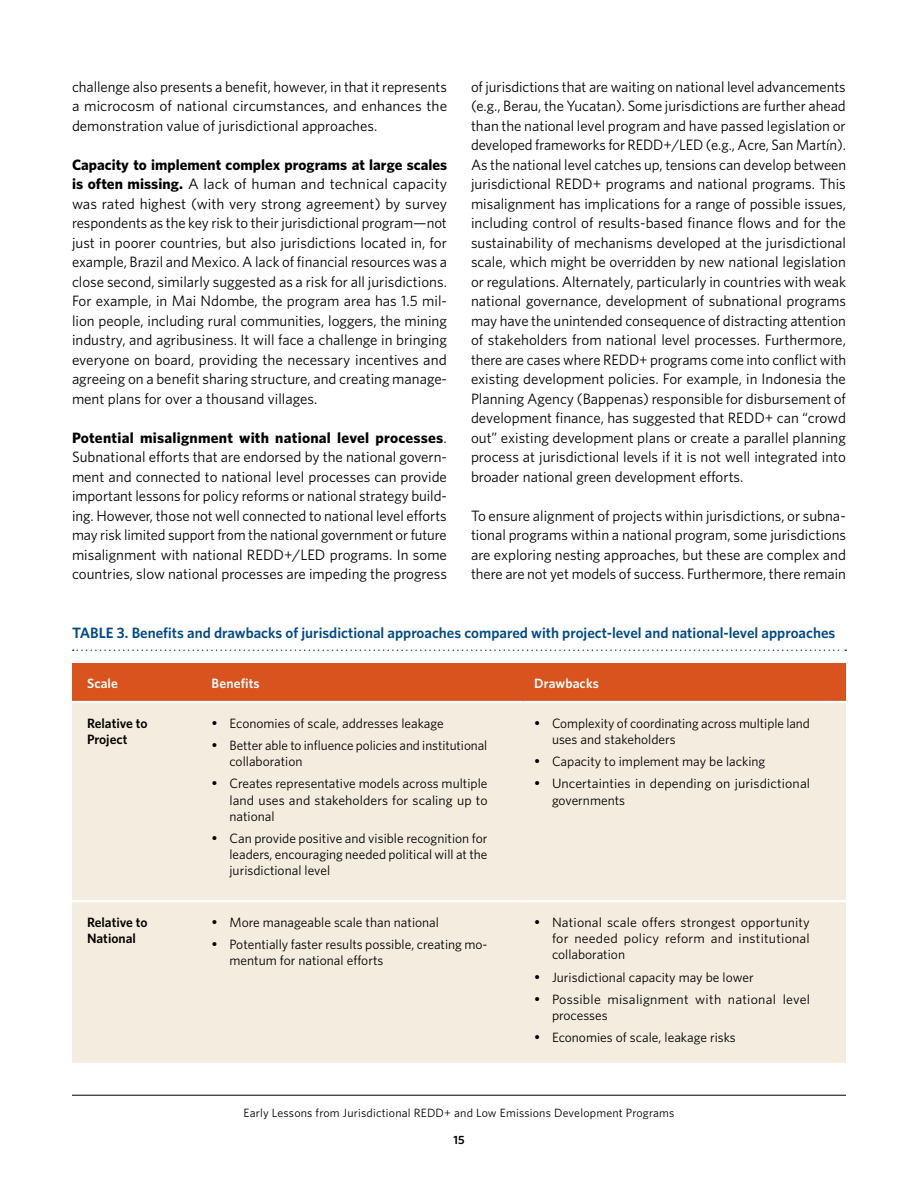
<style>
.page{position:relative;width:918px;height:1188px;background:#fff}
.page>*{position:absolute;margin:0;border:0;box-sizing:border-box;transform-origin:0 0}
.t1{font:15px/19.5px "Whitney";color:#000;text-align:justify}
.table_intro{font:600 15px "Whitney";color:#004987}
.t2{font:13.5px/16.2px "Whitney";color:#000}
.t3{font:13.5px/16.2px "Whitney";letter-spacing:.02em;color:#000}
.table_sub_head{font:600 13.5px/16.2px "Whitney";color:#000}
.table_main{font:600 13.5px "Whitney";letter-spacing:.01em;color:#fff}
.t4{font:12px "Whitney";letter-spacing:.015em;color:#000}
.t5{font:600 12px "Whitney";color:#000}
.s1{font-weight:700}
</style>
<div class="page">
<hr style="left:72px;top:1095px;width:774px;height:1px;background:#000">
<svg style="left:73px;top:650px;width:773px;height:1px"></svg>
<div style="left:72px;top:663px;width:774px;height:38px;background:#d9531e"></div>
<div style="left:72px;top:703px;width:774px;height:360px;background:#f4eddf"></div>
<hr style="left:72px;top:900px;width:129px;height:2px;background:#fff">
<hr style="left:201px;top:900px;width:323px;height:2px;background:#fff">
<hr style="left:524px;top:900px;width:322px;height:2px;background:#fff">
<svg style="left:213px;top:721px;width:4px;height:4px"></svg>
<svg style="left:213px;top:743px;width:4px;height:4px"></svg>
<svg style="left:213px;top:781px;width:4px;height:4px"></svg>
<svg style="left:213px;top:836px;width:4px;height:4px"></svg>
<svg style="left:535px;top:721px;width:4px;height:4px"></svg>
<svg style="left:535px;top:759px;width:4px;height:4px"></svg>
<svg style="left:535px;top:781px;width:4px;height:4px"></svg>
<svg style="left:213px;top:920px;width:4px;height:4px"></svg>
<svg style="left:213px;top:942px;width:4px;height:4px"></svg>
<svg style="left:535px;top:920px;width:4px;height:4px"></svg>
<svg style="left:535px;top:975px;width:4px;height:4px"></svg>
<svg style="left:535px;top:997px;width:4px;height:4px"></svg>
<svg style="left:535px;top:1035px;width:4px;height:4px"></svg>
<p class="t1" style="left:72px;top:76px;width:377px">challenge also presents a benefit, however, in that it represents a microcosm of national circumstances, and enhances the demonstration value of jurisdictional approaches.</p>
<p class="t1" style="left:72px;top:154px;width:377px"><span class="s1">Capacity to implement complex programs at large scales is often missing.</span> A lack of human and technical capacity was rated highest (with very strong agreement) by survey respondents as the key risk to their jurisdictional program—not just in poorer countries, but also jurisdictions located in, for example, Brazil and Mexico. A lack of financial resources was a close second, similarly suggested as a risk for all jurisdictions.<br>For example, in Mai Ndombe, the program area has 1.5 mil&shy;lion people, including rural communities, loggers, the mining industry, and agribusiness. It will face a challenge in bringing everyone on board, providing the necessary incentives and agreeing on a benefit sharing structure, and creating manage&shy;ment plans for over a thousand villages.</p>
<p class="t1" style="left:72px;top:427px;width:377px"><span class="s1">Potential misalignment with national level processes</span>.<br>Subnational efforts that are endorsed by the national govern&shy;ment and connected to national level processes can provide important lessons for policy reforms or national strategy build&shy;ing. However, those not well connected to national level efforts may risk limited support from the national government or future misalignment with national REDD+/LED programs. In some countries, slow national processes are impeding the progress</p>
<p class="t1" style="left:471px;top:76px;width:377px">of jurisdictions that are waiting on national level advancements (e.g., Berau, the Yucatan). Some jurisdictions are further ahead than the national level program and have passed legislation or developed frameworks for REDD+/LED (e.g., Acre, San Martín).<br>As the national level catches up, tensions can develop between jurisdictional REDD+ programs and national programs. This misalignment has implications for a range of possible issues, including control of results-based finance flows and for the sustainability of mechanisms developed at the jurisdictional scale, which might be overridden by new national legislation or regulations. Alternately, particularly in countries with weak national governance, development of subnational programs may have the unintended consequence of distracting attention of stakeholders from national level processes. Furthermore, there are cases where REDD+ programs come into conflict with existing development policies. For example, in Indonesia the Planning Agency (Bappenas) responsible for disbursement of development finance, has suggested that REDD+ can “crowd out” existing development plans or create a parallel planning process at jurisdictional levels if it is not well integrated into broader national green development efforts.</p>
<p class="t1" style="left:471px;top:505px;width:377px">To ensure alignment of projects within jurisdictions, or subna&shy;tional programs within a national program, some jurisdictions are exploring nesting approaches, but these are complex and there are not yet models of success. Furthermore, there remain</p>
<p class="table_intro" style="left:72px;top:622px;width:765px">TABLE 3. Benefits and drawbacks of jurisdictional approaches compared with project-level and national-level approaches</p>
<p class="table_main" style="left:87px;top:674px;width:32px">Scale</p>
<p class="table_main" style="left:212px;top:674px;width:50px">Benefits</p>
<p class="table_main" style="left:534px;top:674px;width:67px">Drawbacks</p>
<p class="table_sub_head" style="left:87px;top:715px;width:62px">Relative to<br>Project</p>
<p class="t2" style="left:230px;top:715px;width:216px">Economies of scale, addresses leakage</p>
<p class="t2" style="left:552px;top:715px;width:259px">Complexity of coordinating across multiple land uses and stakeholders</p>
<p class="t2" style="left:552px;top:753px;width:215px">Capacity to implement may be lacking</p>
<p class="t2" style="left:552px;top:775px;width:260px">Uncertainties in depending on jurisdictional governments</p>
<p class="t2" style="left:230px;top:737px;width:259px">Better able to influence policies and institutional collaboration</p>
<p class="t2" style="left:230px;top:775px;width:260px;text-align:justify">Creates representative models across multiple land uses and stakeholders for scaling up to national</p>
<p class="t2" style="left:230px;top:830px;width:259px;text-align:justify">Can provide positive and visible recognition for leaders, encouraging needed political will at the jurisdictional level</p>
<p class="table_sub_head" style="left:87px;top:914px;width:62px">Relative to<br>National</p>
<p class="t2" style="left:230px;top:914px;width:211px">More manageable scale than national</p>
<p class="t2" style="left:230px;top:936px;width:259px">Potentially faster results possible, creating mo&shy;mentum for national efforts</p>
<p class="t2" style="left:552px;top:914px;width:259px;text-align:justify">National scale offers strongest opportunity for needed policy reform and institutional collaboration</p>
<p class="t2" style="left:552px;top:968px;width:203px">Jurisdictional capacity may be lower</p>
<p class="t3" style="left:552px;top:991px;width:260px">Possible misalignment with national level processes</p>
<p class="t2" style="left:552px;top:1029px;width:185px">Economies of scale, leakage risks</p>
<p class="t4" style="left:243px;top:1104px;width:433px">Early Lessons from Jurisdictional REDD+ and Low Emissions Development Programs</p>
<p class="t5" style="left:453px;top:1131px;width:13px">15</p>
</div>
